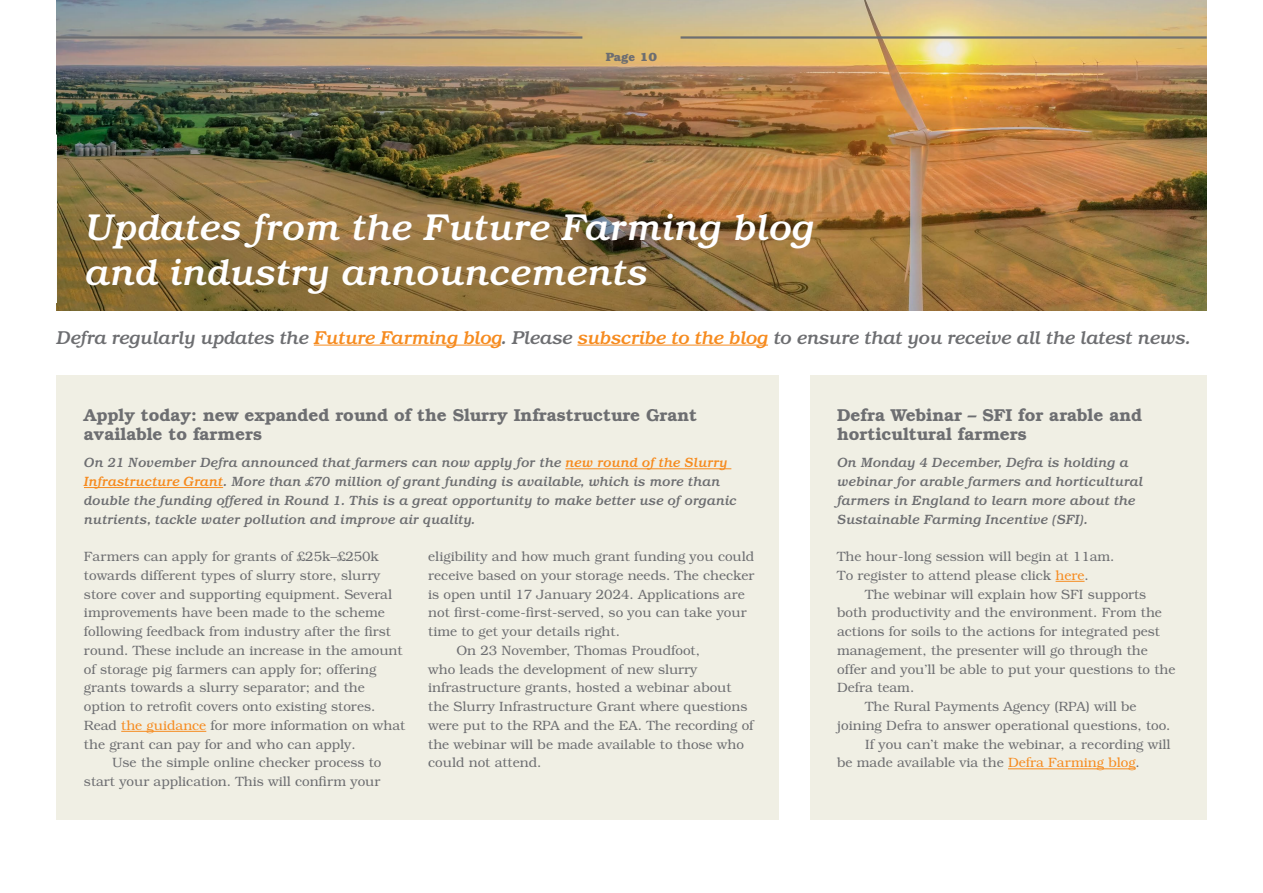
<style>
.page{position:relative;width:1263px;height:893px;background:#fff}
.page>*{position:absolute;margin:0;border:0;box-sizing:border-box;transform-origin:0 0}
.t1{font:italic 500 37.5px/45px "Bookman Std";color:#fff}
.t2{font:italic 500 18.75px "Bookman Std";letter-spacing:-.02em;color:#6d6e71}
.t3{font:600 17.25px/18.8px "Bookman Std";color:#6d6e71}
.t4{font:300 13.5px/18.8px "Bookman Std";color:#6d6e71}
.t5{font:italic 500 13.5px/18.8px "Bookman Std";color:#6d6e71}
.t6{font:700 12px "Bookman Std";color:#6d6e71}
.s1{color:#f68b1f}
</style>
<div class="page">
<div style="left:810px;top:375px;width:397px;height:444px;background:#f0efe4"></div>
<div style="left:56px;top:375px;width:722px;height:444px;background:#f0efe4"></div>
<img style="left:56px;top:0;width:1150px;height:311px">
<hr style="left:56px;top:135px;width:1px;height:168px;background:#fff">
<hr style="left:565px;top:468px;width:166px;height:1px;background:#f68b1f">
<hr style="left:84px;top:487px;width:139px;height:1px;background:#f68b1f">
<hr style="left:121px;top:731px;width:85px;height:1px;background:#f68b1f">
<hr style="left:314px;top:345px;width:187px;height:1px;background:#f68b1f">
<hr style="left:577px;top:345px;width:191px;height:1px;background:#f68b1f">
<hr style="left:56px;top:36px;width:526px;height:3px;background:#6d6e71">
<hr style="left:680px;top:36px;width:527px;height:3px;background:#6d6e71">
<svg style="left:1055px;top:581px;width:29px;height:1px"></svg>
<hr style="left:1008px;top:768px;width:127px;height:1px;background:#f68b1f">
<p class="t6" style="left:606px;top:49px;width:53px">Page 10</p>
<h1 class="t1" style="left:85px;top:204px;width:731px">Updates from the Future Farming blog and industry announcements</h1>
<h2 class="t2" style="left:56px;top:326px;width:1136px">Defra regularly updates the <span class="s1">Future Farming blog</span>. Please <span class="s1">subscribe to the blog</span> to ensure that you receive all the latest news.</h2>
<p class="t3" style="left:84px;top:405px;width:615px">Apply today: new expanded round of the Slurry Infrastructure Grant available to farmers</p>
<p class="t5" style="left:84px;top:453px;width:654px">On 21 November Defra announced that farmers can now apply for the <span class="s1">new round of the Slurry Infrastructure Grant</span>. More than £70 million of grant funding is available, which is more than double the funding offered in Round 1. This is a great opportunity to make better use of organic nutrients, tackle water pollution and improve air quality.</p>
<p class="t4" style="left:84px;top:547px;width:296px">Farmers can apply for grants of £25k–£250k</p>
<p class="t4" style="left:84px;top:566px;width:298px">towards different types of slurry store, slurry</p>
<p class="t4" style="left:84px;top:585px;width:310px">store cover and supporting equipment. Several</p>
<p class="t4" style="left:84px;top:603px;width:302px">improvements have been made to the scheme</p>
<p class="t4" style="left:84px;top:622px;width:308px">following feedback from industry after the first</p>
<p class="t4" style="left:84px;top:641px;width:320px">round. These include an increase in the amount</p>
<p class="t4" style="left:84px;top:660px;width:294px">of storage pig farmers can apply for; offering</p>
<p class="t4" style="left:84px;top:678px;width:282px">grants towards a slurry separator; and the</p>
<p class="t4" style="left:84px;top:697px;width:293px">option to retrofit covers onto existing stores.</p>
<p class="t4" style="left:84px;top:716px;width:323px">Read <span class="s1">the guidance</span> for more information on what</p>
<p class="t4" style="left:84px;top:735px;width:273px">the grant can pay for and who can apply.</p>
<p class="t4" style="left:112px;top:753px;width:271px">Use the simple online checker process to</p>
<p class="t4" style="left:84px;top:772px;width:298px">start your application. This will confirm your</p>
<p class="t4" style="left:428px;top:547px;width:327px">eligibility and how much grant funding you could</p>
<p class="t4" style="left:428px;top:566px;width:328px">receive based on your storage needs. The checker</p>
<p class="t4" style="left:428px;top:585px;width:318px">is open until 17 January 2024. Applications are</p>
<p class="t4" style="left:428px;top:603px;width:320px">not first-come-first-served, so you can take your</p>
<p class="t4" style="left:428px;top:622px;width:193px">time to get your details right.</p>
<p class="t4" style="left:456px;top:641px;width:245px">On 23 November, Thomas Proudfoot,</p>
<p class="t4" style="left:428px;top:660px;width:271px">who leads the development of new slurry</p>
<p class="t4" style="left:428px;top:678px;width:305px">infrastructure grants, hosted a webinar about</p>
<p class="t4" style="left:428px;top:697px;width:321px">the Slurry Infrastructure Grant where questions</p>
<p class="t4" style="left:428px;top:716px;width:327px">were put to the RPA and the EA. The recording of</p>
<p class="t4" style="left:428px;top:735px;width:317px">the webinar will be made available to those who</p>
<p class="t4" style="left:428px;top:753px;width:115px">could not attend.</p>
<p class="t3" style="left:837px;top:405px;width:306px">Defra Webinar – SFI for arable and horticultural farmers</p>
<p class="t5" style="left:837px;top:453px;width:307px">On Monday 4 December, Defra is holding a webinar for arable farmers and horticultural farmers in England to learn more about the Sustainable Farming Incentive (SFI).</p>
<p class="t4" style="left:837px;top:547px;width:279px">The hour-long session will begin at 11am.<br>To register to attend please click <span class="s1">here</span>.</p>
<p class="t4" style="left:865px;top:585px;width:283px">The webinar will explain how SFI supports</p>
<p class="t4" style="left:837px;top:603px;width:326px">both productivity and the environment. From the</p>
<p class="t4" style="left:837px;top:622px;width:324px">actions for soils to the actions for integrated pest</p>
<p class="t4" style="left:837px;top:641px;width:312px">management, the presenter will go through the</p>
<p class="t4" style="left:837px;top:660px;width:340px">offer and you’ll be able to put your questions to the</p>
<p class="t4" style="left:837px;top:678px;width:79px">Defra team.</p>
<p class="t4" style="left:865px;top:697px;width:273px">The Rural Payments Agency (RPA) will be</p>
<p class="t4" style="left:837px;top:716px;width:335px">joining Defra to answer operational questions, too.</p>
<p class="t4" style="left:865px;top:735px;width:307px">If you can’t make the webinar, a recording will</p>
<p class="t4" style="left:837px;top:753px;width:304px">be made available via the <span class="s1">Defra Farming blog</span>.</p>
</div>
